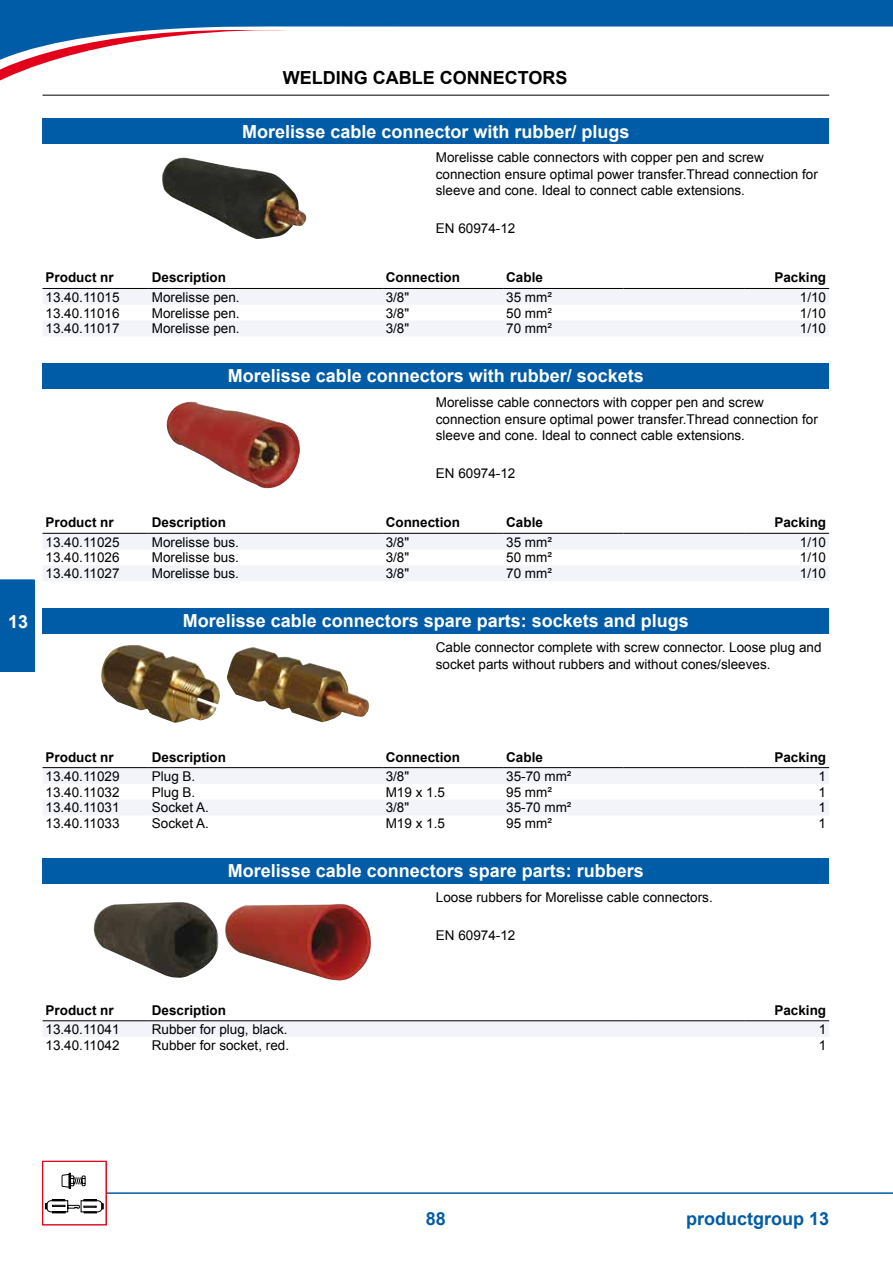
<style>
.page{position:relative;width:893px;height:1263px;background:#fff}
.page>*{position:absolute;margin:0;border:0;box-sizing:border-box;transform-origin:0 0}
.t1{font:700 18px "Arial";color:#fff}
.t2{font:700 18px "Arial";color:#000}
.t3{font:700 18px "Arial";color:#005ca6}
.t4{font:13.5px/16.5px "Arial";color:#000}
.t5{font:700 13.5px "Arial";color:#000}
</style>
<div class="page">
<svg style="left:0;top:0;width:893px;height:30px;background:#176aae"></svg>
<svg style="left:0;top:30px;width:286px;height:51px"></svg>
<div style="left:0;top:579px;width:34px;height:93px;background:#005ca6"></div>
<hr style="left:43px;top:95px;width:786px;height:1px;background:#000">
<hr style="left:43px;top:1192px;width:850px;height:2px;background:#005ca6">
<div style="left:43px;top:1161px;width:63px;height:64px;background:#fff"></div>
<svg style="left:45px;top:1173px;width:58px;height:40px"></svg>
<div style="left:42px;top:1161px;width:65px;height:64px;border:1px solid #e2001a"></div>
<div style="left:43px;top:119px;width:786px;height:25px;background:#005ca6"></div>
<img style="left:162px;top:158px;width:145px;height:81px">
<svg style="left:43px;top:289px;width:786px;height:47px"></svg>
<hr style="left:43px;top:288px;width:106px;height:1px;background:#000">
<hr style="left:149px;top:288px;width:234px;height:1px;background:#000">
<hr style="left:383px;top:288px;width:120px;height:1px;background:#000">
<hr style="left:503px;top:288px;width:121px;height:1px;background:#000">
<hr style="left:624px;top:288px;width:120px;height:1px;background:#000">
<hr style="left:744px;top:288px;width:85px;height:1px;background:#000">
<div style="left:43px;top:363px;width:786px;height:25px;background:#005ca6"></div>
<img style="left:167px;top:402px;width:133px;height:86px">
<svg style="left:43px;top:534px;width:786px;height:47px"></svg>
<hr style="left:43px;top:533px;width:106px;height:1px;background:#000">
<hr style="left:149px;top:533px;width:234px;height:1px;background:#000">
<hr style="left:383px;top:533px;width:120px;height:1px;background:#000">
<hr style="left:503px;top:533px;width:121px;height:1px;background:#000">
<hr style="left:624px;top:533px;width:120px;height:1px;background:#000">
<hr style="left:744px;top:533px;width:85px;height:1px;background:#000">
<div style="left:43px;top:608px;width:786px;height:25px;background:#005ca6"></div>
<img style="left:101px;top:645px;width:268px;height:78px">
<svg style="left:43px;top:768px;width:786px;height:47px"></svg>
<hr style="left:43px;top:767px;width:106px;height:1px;background:#000">
<hr style="left:149px;top:767px;width:234px;height:1px;background:#000">
<hr style="left:383px;top:767px;width:120px;height:1px;background:#000">
<hr style="left:503px;top:767px;width:121px;height:1px;background:#000">
<hr style="left:624px;top:767px;width:120px;height:1px;background:#000">
<hr style="left:744px;top:767px;width:85px;height:1px;background:#000">
<div style="left:43px;top:858px;width:786px;height:25px;background:#005ca6"></div>
<img style="left:93px;top:902px;width:278px;height:79px">
<div style="left:43px;top:1021px;width:786px;height:16px;background:#f3f4fa"></div>
<hr style="left:43px;top:1020px;width:106px;height:1px;background:#000">
<hr style="left:149px;top:1020px;width:489px;height:1px;background:#000">
<hr style="left:638px;top:1020px;width:106px;height:1px;background:#000">
<hr style="left:744px;top:1020px;width:85px;height:1px;background:#000">
<h1 class="t1" style="left:8px;top:609px;width:22px">13</h1>
<h1 class="t2" style="left:283px;top:66px;width:286px">Welding cable connectors</h1>
<h1 class="t1" style="left:242px;top:119px;width:389px">Morelisse cable connector with rubber/ plugs</h1>
<p class="t4" style="left:436px;top:150px;width:383px">Morelisse cable connectors with copper pen and screw connection ensure optimal power transfer.Thread connection for sleeve and cone. Ideal to connect cable extensions.</p>
<p class="t4" style="left:436px;top:220px;width:81px">EN 60974-12</p>
<p class="t5" style="left:46px;top:269px;width:70px">Product nr</p>
<p class="t5" style="left:152px;top:269px;width:76px">Description</p>
<p class="t5" style="left:386px;top:269px;width:76px">Connection</p>
<p class="t5" style="left:506px;top:269px;width:38px">Cable</p>
<p class="t5" style="left:774px;top:269px;width:53px">Packing</p>
<p class="t4" style="left:46px;top:289px;width:76px">13.40.11015</p>
<p class="t4" style="left:152px;top:289px;width:89px">Morelisse pen.</p>
<p class="t4" style="left:386px;top:289px;width:25px">3/8"</p>
<p class="t4" style="left:506px;top:289px;width:47px">35 mm²</p>
<p class="t4" style="left:800px;top:289px;width:28px">1/10</p>
<p class="t4" style="left:46px;top:305px;width:76px">13.40.11016</p>
<p class="t4" style="left:152px;top:305px;width:89px">Morelisse pen.</p>
<p class="t4" style="left:386px;top:305px;width:25px">3/8"</p>
<p class="t4" style="left:506px;top:305px;width:47px">50 mm²</p>
<p class="t4" style="left:800px;top:305px;width:28px">1/10</p>
<p class="t4" style="left:46px;top:320px;width:76px">13.40.11017</p>
<p class="t4" style="left:152px;top:320px;width:89px">Morelisse pen.</p>
<p class="t4" style="left:386px;top:320px;width:25px">3/8"</p>
<p class="t4" style="left:506px;top:320px;width:47px">70 mm²</p>
<p class="t4" style="left:800px;top:320px;width:28px">1/10</p>
<h1 class="t1" style="left:228px;top:364px;width:418px">Morelisse cable connectors with rubber/ sockets</h1>
<p class="t4" style="left:436px;top:394px;width:383px">Morelisse cable connectors with copper pen and screw connection ensure optimal power transfer.Thread connection for sleeve and cone. Ideal to connect cable extensions.</p>
<p class="t4" style="left:436px;top:465px;width:81px">EN 60974-12</p>
<p class="t5" style="left:46px;top:513px;width:70px">Product nr</p>
<p class="t5" style="left:152px;top:513px;width:76px">Description</p>
<p class="t5" style="left:386px;top:513px;width:76px">Connection</p>
<p class="t5" style="left:506px;top:513px;width:38px">Cable</p>
<p class="t5" style="left:774px;top:513px;width:53px">Packing</p>
<p class="t4" style="left:46px;top:534px;width:76px">13.40.11025</p>
<p class="t4" style="left:152px;top:534px;width:89px">Morelisse bus.</p>
<p class="t4" style="left:386px;top:534px;width:25px">3/8"</p>
<p class="t4" style="left:506px;top:534px;width:47px">35 mm²</p>
<p class="t4" style="left:800px;top:534px;width:28px">1/10</p>
<p class="t4" style="left:46px;top:549px;width:76px">13.40.11026</p>
<p class="t4" style="left:152px;top:549px;width:89px">Morelisse bus.</p>
<p class="t4" style="left:386px;top:549px;width:25px">3/8"</p>
<p class="t4" style="left:506px;top:549px;width:47px">50 mm²</p>
<p class="t4" style="left:800px;top:549px;width:28px">1/10</p>
<p class="t4" style="left:46px;top:565px;width:76px">13.40.11027</p>
<p class="t4" style="left:152px;top:565px;width:89px">Morelisse bus.</p>
<p class="t4" style="left:386px;top:565px;width:25px">3/8"</p>
<p class="t4" style="left:506px;top:565px;width:47px">70 mm²</p>
<p class="t4" style="left:800px;top:565px;width:28px">1/10</p>
<h1 class="t1" style="left:183px;top:609px;width:508px">Morelisse cable connectors spare parts: sockets and plugs</h1>
<p class="t4" style="left:436px;top:639px;width:387px">Cable connector complete with screw connector. Loose plug and socket parts without rubbers and without cones/sleeves.</p>
<p class="t5" style="left:46px;top:748px;width:70px">Product nr</p>
<p class="t5" style="left:152px;top:748px;width:76px">Description</p>
<p class="t5" style="left:386px;top:748px;width:76px">Connection</p>
<p class="t5" style="left:506px;top:748px;width:38px">Cable</p>
<p class="t5" style="left:774px;top:748px;width:53px">Packing</p>
<p class="t4" style="left:46px;top:768px;width:76px">13.40.11029</p>
<p class="t4" style="left:152px;top:768px;width:45px">Plug B.</p>
<p class="t4" style="left:386px;top:768px;width:25px">3/8"</p>
<p class="t4" style="left:506px;top:768px;width:67px">35-70 mm²</p>
<p class="t4" style="left:819px;top:768px;width:9px">1</p>
<p class="t4" style="left:46px;top:784px;width:76px">13.40.11032</p>
<p class="t4" style="left:152px;top:784px;width:45px">Plug B.</p>
<p class="t4" style="left:386px;top:784px;width:61px">M19 x 1.5</p>
<p class="t4" style="left:506px;top:784px;width:47px">95 mm²</p>
<p class="t4" style="left:819px;top:784px;width:9px">1</p>
<p class="t4" style="left:46px;top:800px;width:76px">13.40.11031</p>
<p class="t4" style="left:152px;top:800px;width:59px">Socket A.</p>
<p class="t4" style="left:386px;top:800px;width:25px">3/8"</p>
<p class="t4" style="left:506px;top:800px;width:67px">35-70 mm²</p>
<p class="t4" style="left:819px;top:800px;width:9px">1</p>
<p class="t4" style="left:46px;top:815px;width:76px">13.40.11033</p>
<p class="t4" style="left:152px;top:815px;width:59px">Socket A.</p>
<p class="t4" style="left:386px;top:815px;width:61px">M19 x 1.5</p>
<p class="t4" style="left:506px;top:815px;width:47px">95 mm²</p>
<p class="t4" style="left:819px;top:815px;width:9px">1</p>
<h1 class="t1" style="left:228px;top:859px;width:418px">Morelisse cable connectors spare parts: rubbers</h1>
<p class="t4" style="left:436px;top:889px;width:278px">Loose rubbers for Morelisse cable connectors.</p>
<p class="t4" style="left:436px;top:927px;width:81px">EN 60974-12</p>
<p class="t5" style="left:46px;top:1001px;width:70px">Product nr</p>
<p class="t5" style="left:152px;top:1001px;width:76px">Description</p>
<p class="t5" style="left:774px;top:1001px;width:53px">Packing</p>
<p class="t4" style="left:46px;top:1021px;width:76px">13.40.11041</p>
<p class="t4" style="left:152px;top:1021px;width:137px">Rubber for plug, black.</p>
<p class="t4" style="left:819px;top:1021px;width:9px">1</p>
<p class="t4" style="left:46px;top:1037px;width:76px">13.40.11042</p>
<p class="t4" style="left:152px;top:1037px;width:139px">Rubber for socket, red.</p>
<p class="t4" style="left:819px;top:1037px;width:9px">1</p>
<h1 class="t3" style="left:426px;top:1207px;width:22px">88</h1>
<h1 class="t3" style="left:686px;top:1206px;width:145px">productgroup 13</h1>
</div>
